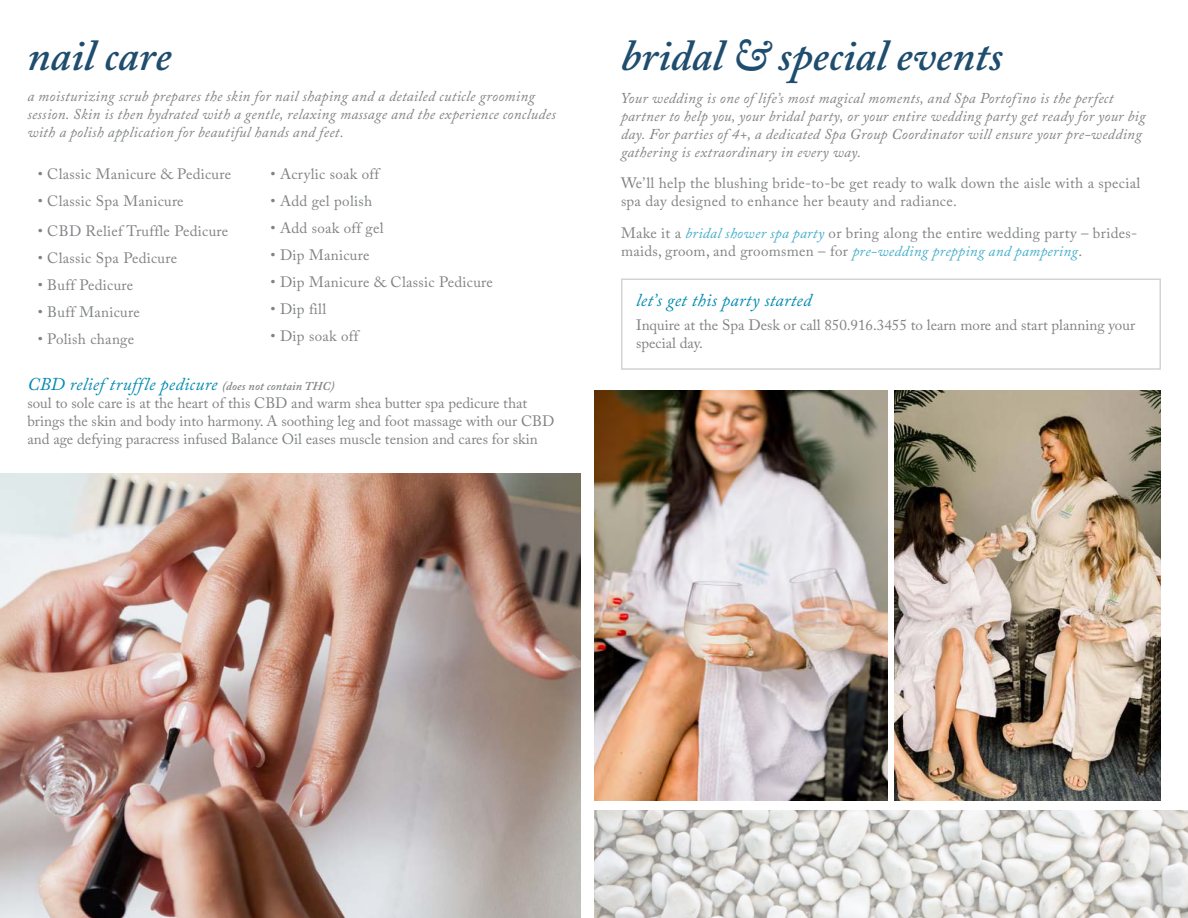
<style>
.page{position:relative;width:1188px;height:918px;background:#fff}
.page>*{position:absolute;margin:0;border:0;box-sizing:border-box;transform-origin:0 0}
.t1{font:italic 600 43.8px "Adobe Caslon Pro";color:#1f4d6e}
.t2{font:italic 18px "Adobe Caslon Pro";letter-spacing:.015em;color:#008ab0}
.t3{font:15px/18px "Adobe Caslon Pro";letter-spacing:.015em;color:#808284}
.t4{font:italic 15px/18px "Adobe Caslon Pro";letter-spacing:.02em;color:#808284}
.s1{font-weight:600;font-size:12px;color:#808284}
.s2{font-style:italic;color:#42adca}
</style>
<div class="page">
<img style="left:895px;top:391px;width:266px;height:410px">
<img style="left:594px;top:391px;width:293px;height:410px">
<img style="left:0;top:473px;width:580px;height:445px">
<img style="left:594px;top:810px;width:594px;height:108px">
<div style="left:621px;top:279px;width:540px;height:91px;border:2px solid #d3d4d0"></div>
<h1 class="t1" style="left:27px;top:29px;width:146px">nail care</h1>
<p class="t4" style="left:27px;top:87px;width:530px">a moisturizing scrub prepares the skin for nail shaping and a detailed cuticle grooming session. Skin is then hydrated with a gentle, relaxing massage and the experience concludes with a polish application for beautiful hands and feet.</p>
<p class="t3" style="left:38px;top:165px;width:195px">• Classic Manicure &amp; Pedicure</p>
<p class="t3" style="left:38px;top:192px;width:147px">• Classic Spa Manicure</p>
<p class="t3" style="left:38px;top:222px;width:192px">• CBD Relief Truffle Pedicure</p>
<p class="t3" style="left:38px;top:249px;width:141px">• Classic Spa Pedicure</p>
<p class="t3" style="left:38px;top:276px;width:97px">• Buff Pedicure</p>
<p class="t3" style="left:38px;top:303px;width:103px">• Buff Manicure</p>
<p class="t3" style="left:38px;top:330px;width:98px">• Polish change</p>
<p class="t3" style="left:271px;top:165px;width:110px">• Acrylic soak off</p>
<p class="t3" style="left:271px;top:192px;width:103px">• Add gel polish</p>
<p class="t3" style="left:271px;top:219px;width:114px">• Add soak off gel</p>
<p class="t3" style="left:271px;top:246px;width:100px">• Dip Manicure</p>
<p class="t3" style="left:271px;top:273px;width:224px">• Dip Manicure &amp; Classic Pedicure</p>
<p class="t3" style="left:271px;top:300px;width:57px">• Dip fill</p>
<p class="t3" style="left:271px;top:327px;width:89px">• Dip soak off</p>
<p class="t2" style="left:27px;top:373px;width:309px">CBD relief truffle pedicure <span class="s1">(does not contain THC)</span></p>
<p class="t3" style="left:27px;top:394px;width:529px">soul to sole care is at the heart of this CBD and warm shea butter spa pedicure that brings the skin and body into harmony. A soothing leg and foot massage with our CBD and age defying paracress infused Balance Oil eases muscle tension and cares for skin</p>
<h1 class="t1" style="left:621px;top:29px;width:383px">bridal &amp; special events</h1>
<p class="t4" style="left:621px;top:88px;width:526px">Your wedding is one of life’s most magical moments, and Spa Portofino is the perfect partner to help you, your bridal party, or your entire wedding party get ready for your big day. For parties of 4+, a dedicated Spa Group Coordinator will ensure your pre-wedding gathering is extraordinary in every way.</p>
<p class="t3" style="left:621px;top:174px;width:521px">We’ll help the blushing bride-to-be get ready to walk down the aisle with a special spa day designed to enhance her beauty and radiance.</p>
<p class="t3" style="left:621px;top:223px;width:518px">Make it a <span class="s2">bridal shower spa party</span> or bring along the entire wedding party – brides&shy;maids, groom, and groomsmen – for <span class="s2">pre-wedding prepping and pampering</span>.</p>
<p class="t2" style="left:636px;top:289px;width:177px">let’s get this party started</p>
<p class="t3" style="left:636px;top:315px;width:501px">Inquire at the Spa Desk or call 850.916.3455 to learn more and start planning your special day.</p>
</div>
